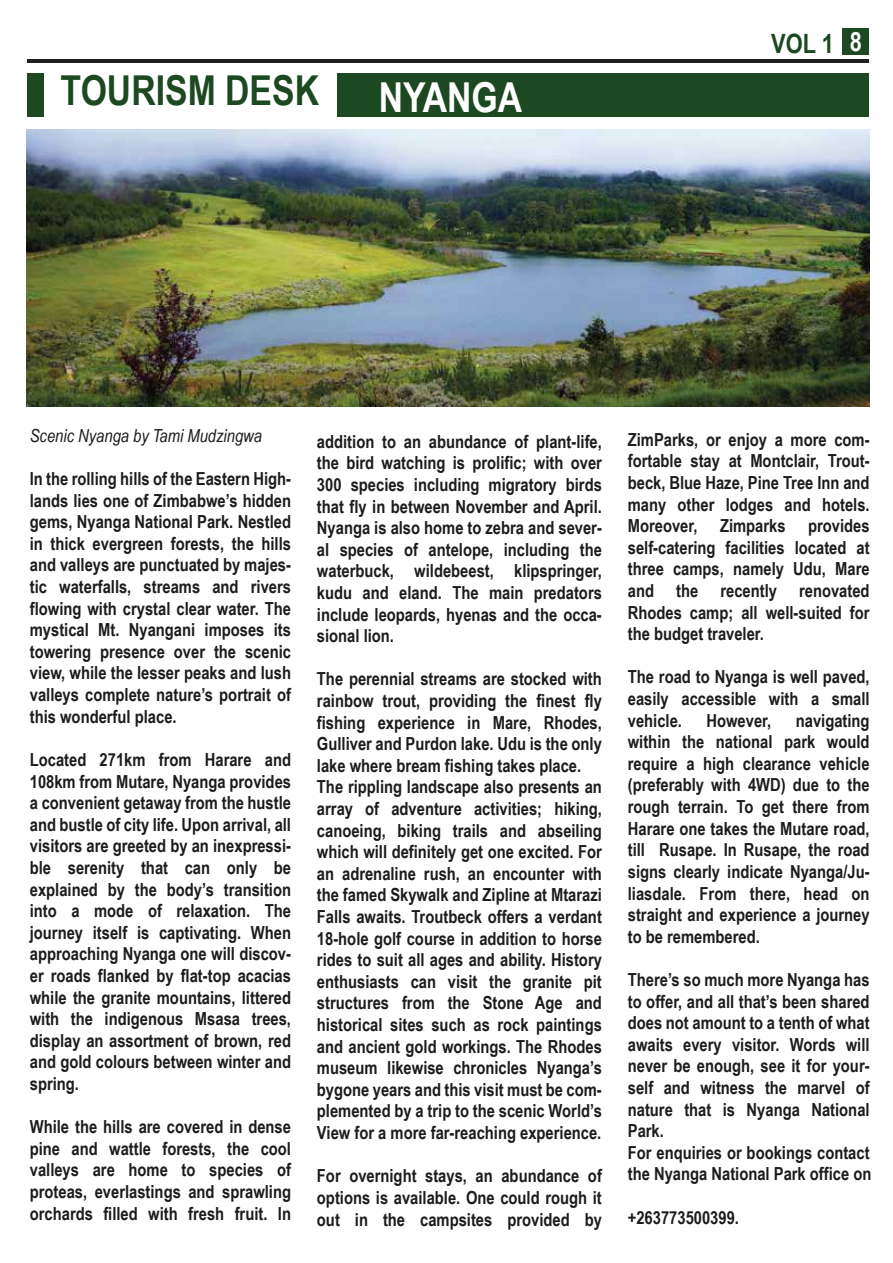
<style>
.page{position:relative;width:893px;height:1263px;background:#fff}
.page>*{position:absolute;margin:0;border:0;box-sizing:border-box;transform-origin:0 0}
.t1{font:700 41.25px "Arial Narrow";color:#1d4922}
.t2{font:700 41.25px "Arial Narrow";color:#fff}
.t3{font:700 26.55px "Arial Narrow";color:#1d4922}
.t4{font:700 26.55px "Arial Narrow";color:#fff}
.t5{font:700 18px/21.6px "Arial Narrow";color:#1d1c1b;text-align:justify}
.t6{font:italic 18px "Arial Narrow";color:#1d1c1b}
</style>
<div class="page">
<img style="left:26px;top:130px;width:844px;height:276px">
<hr style="left:27px;top:60px;width:842px;height:3px;background:#221f20">
<div style="left:337px;top:73px;width:532px;height:43px;background:#1d4922"></div>
<div style="left:27px;top:73px;width:17px;height:43px;background:#1d4922"></div>
<div style="left:843px;top:29px;width:26px;height:26px;background:#1d4922"></div>
<h1 class="t1" style="left:61px;top:59px;width:260px">TOURISM DESK</h1>
<h1 class="t2" style="left:379px;top:66px;width:145px">NYANGA</h1>
<h2 class="t3" style="left:771px;top:23px;width:64px">VOL 1</h2>
<h2 class="t4" style="left:850px;top:22px;width:14px">8</h2>
<p class="t6" style="left:30px;top:423px;width:234px">Scenic Nyanga by Tami Mudzingwa</p>
<p class="t5" style="left:30px;top:467px;width:263px">In the rolling hills of the Eastern High&shy;lands lies one of Zimbabwe’s hidden gems, Nyanga National Park. Nestled in thick evergreen forests, the hills and valleys are punctuated by majes&shy;tic waterfalls, streams and rivers flowing with crystal clear water. The mystical Mt. Nyangani imposes its towering presence over the scenic view, while the lesser peaks and lush valleys complete nature’s portrait of this wonderful place.</p>
<p class="t5" style="left:30px;top:748px;width:263px">Located 271km from Harare and 108km from Mutare, Nyanga provides a convenient getaway from the hustle and bustle of city life. Upon arrival, all visitors are greeted by an inexpressi&shy;ble serenity that can only be explained by the body’s transition into a mode of relaxation. The journey itself is captivating. When approaching Nyanga one will discov&shy;er roads flanked by flat-top acacias while the granite mountains, littered with the indigenous Msasa trees, display an assortment of brown, red and gold colours between winter and spring.</p>
<p class="t5" style="left:30px;top:1115px;width:263px">While the hills are covered in dense pine and wattle forests, the cool valleys are home to species of proteas, everlastings and sprawling orchards filled with fresh fruit. In</p>
<p class="t5" style="left:317px;top:430px;width:286px">addition to an abundance of plant-life, the bird watching is prolific; with over 300 species including migratory birds that fly in between November and April.<br>Nyanga is also home to zebra and sever&shy;al species of antelope, including the waterbuck, wildebeest, klipspringer, kudu and eland. The main predators include leopards, hyenas and the occa&shy;sional lion.</p>
<p class="t5" style="left:317px;top:667px;width:286px;text-align:left">The perennial streams are stocked with rainbow trout, providing the finest fly fishing experience in Mare, Rhodes, Gulliver and Purdon lake. Udu is the only lake where bream fishing takes place.<br>The rippling landscape also presents an array of adventure activities; hiking, canoeing, biking trails and abseiling which will definitely get one excited. For an adrenaline rush, an encounter with the famed Skywalk and Zipline at Mtarazi Falls awaits. Troutbeck offers a verdant 18-hole golf course in addition to horse rides to suit all ages and ability. History enthusiasts can visit the granite pit structures from the Stone Age and historical sites such as rock paintings and ancient gold workings. The Rhodes museum likewise chronicles Nyanga’s bygone years and this visit must be com&shy;plemented by a trip to the scenic World’s View for a more far-reaching experience.</p>
<p class="t5" style="left:317px;top:1164px;width:286px">For overnight stays, an abundance of options is available. One could rough it out in the campsites provided by</p>
<p class="t5" style="left:628px;top:428px;width:243px">ZimParks, or enjoy a more com&shy;fortable stay at Montclair, Trout&shy;beck, Blue Haze, Pine Tree Inn and many other lodges and hotels.<br>Moreover, Zimparks provides self-catering facilities located at three camps, namely Udu, Mare and the recently renovated Rhodes camp; all well-suited for the budget traveler.</p>
<p class="t5" style="left:628px;top:665px;width:243px">The road to Nyanga is well paved, easily accessible with a small vehicle.</p>
<p class="t5" style="left:628px;top:709px;width:243px;text-indent:168px">navigating within the national park would require a high clearance vehicle (preferably with 4WD) due to the rough terrain. To get there from Harare one takes the Mutare road, till Rusape. In Rusape, the road signs clearly indicate Nyanga/Ju&shy;liasdale. From there, head on straight and experience a journey to be remembered.</p>
<p class="t5" style="left:628px;top:968px;width:245px;text-align:left">There’s so much more Nyanga has to offer, and all that’s been shared does not amount to a tenth of what awaits every visitor. Words will never be enough, see it for your&shy;self and witness the marvel of nature that is Nyanga National<br>Park.<br>For enquiries or bookings contact the Nyanga National Park office on</p>
<p class="t5" style="left:628px;top:1205px;width:113px">+263773500399.</p>
<p class="t5" style="left:706px;top:709px;width:66px">However,</p>
</div>
